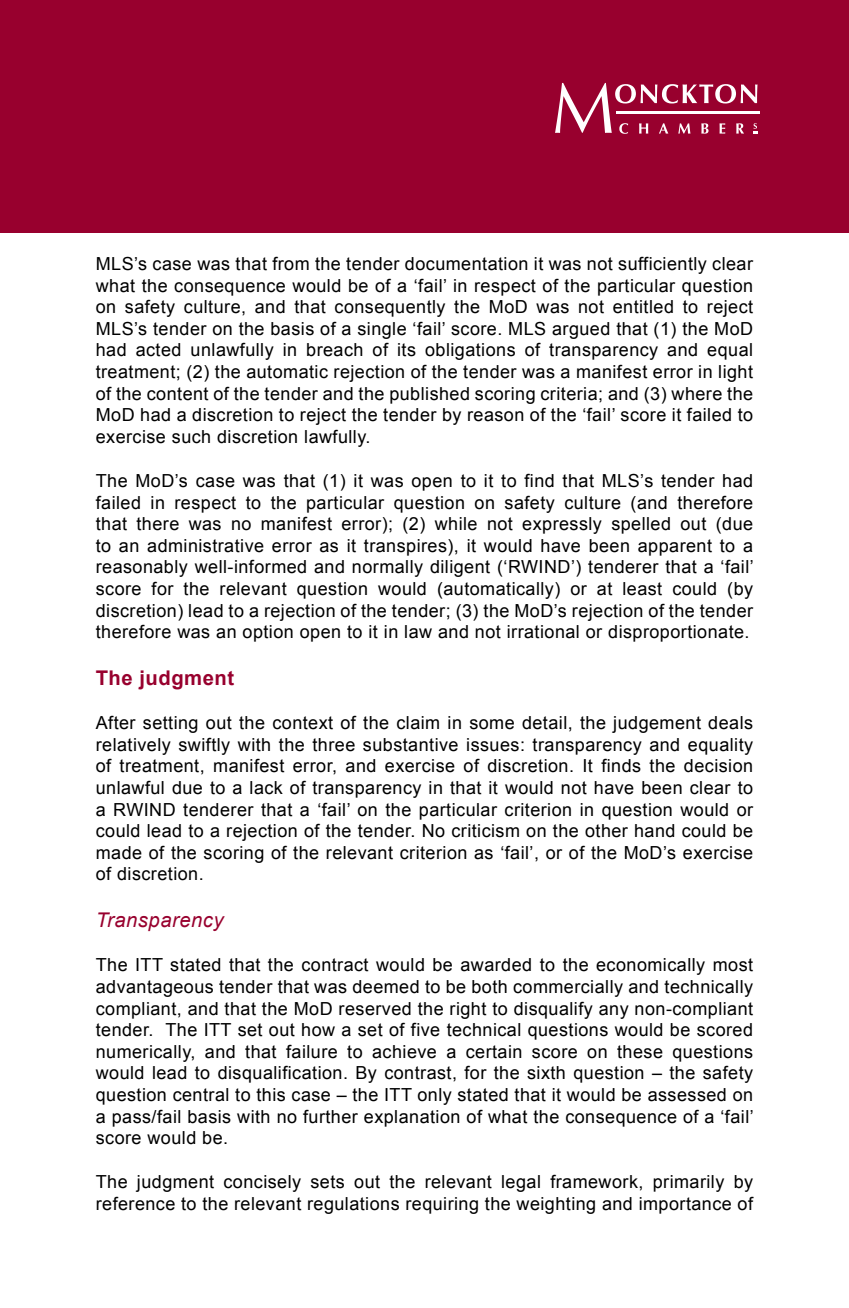
<style>
.page{position:relative;width:849px;height:1308px;background:#fff}
.page>*{position:absolute;margin:0;border:0;box-sizing:border-box;transform-origin:0 0}
.t1{font:italic 20.25px "Arial";letter-spacing:.025em;color:#98002e}
.t2{font:700 20.25px "Arial";letter-spacing:.025em;color:#98002e}
.t3{font:18px/21.6px "Arial";letter-spacing:.025em;color:#000;text-align:justify}
</style>
<div class="page">
<div style="left:0;top:0;width:848px;height:232px;background:#98002e"></div>
<svg style="left:555px;top:83px;width:202px;height:51px"></svg>
<hr style="left:616px;top:111px;width:143px;height:2px;background:#fff">
<p class="t3" style="left:96px;top:253px;width:658px">MLS’s case was that from the tender documentation it was not sufficiently clear what the consequence would be of a ‘fail’ in respect of the particular question on safety culture, and that consequently the MoD was not entitled to reject MLS’s tender on the basis of a single ‘fail’ score. MLS argued that (1) the MoD had acted unlawfully in breach of its obligations of transparency and equal treatment; (2) the automatic rejection of the tender was a manifest error in light of the content of the tender and the published scoring criteria; and (3) where the MoD had a discretion to reject the tender by reason of the ‘fail’ score it failed to exercise such discretion lawfully.</p>
<p class="t3" style="left:96px;top:470px;width:659px">The MoD’s case was that (1) it was open to it to find that MLS’s tender had failed in respect to the particular question on safety culture (and therefore that there was no manifest error); (2) while not expressly spelled out (due to an administrative error as it transpires), it would have been apparent to a reasonably well-informed and normally diligent (‘RWIND’) tenderer that a ‘fail’ score for the relevant question would (automatically) or at least could (by discretion) lead to a rejection of the tender; (3) the MoD’s rejection of the tender therefore was an option open to it in law and not irrational or disproportionate.</p>
<p class="t2" style="left:96px;top:664px;width:140px">The judgment</p>
<p class="t3" style="left:96px;top:712px;width:658px">After setting out the context of the claim in some detail, the judgement deals relatively swiftly with the three substantive issues: transparency and equality of treatment, manifest error, and exercise of discretion. It finds the decision unlawful due to a lack of transparency in that it would not have been clear to a RWIND tenderer that a ‘fail’ on the particular criterion in question would or could lead to a rejection of the tender. No criticism on the other hand could be made of the scoring of the relevant criterion as ‘fail’, or of the MoD’s exercise of discretion.</p>
<p class="t1" style="left:96px;top:907px;width:129px">Transparency</p>
<p class="t3" style="left:96px;top:954px;width:659px">The ITT stated that the contract would be awarded to the economically most advantageous tender that was deemed to be both commercially and technically compliant, and that the MoD reserved the right to disqualify any non-compliant tender. The ITT set out how a set of five technical questions would be scored numerically, and that failure to achieve a certain score on these questions would lead to disqualification. By contrast, for the sixth question – the safety question central to this case – the ITT only stated that it would be assessed on a pass/fail basis with no further explanation of what the consequence of a ‘fail’ score would be.</p>
<p class="t3" style="left:96px;top:1171px;width:658px">The judgment concisely sets out the relevant legal framework, primarily by reference to the relevant regulations requiring the weighting and importance of</p>
</div>
